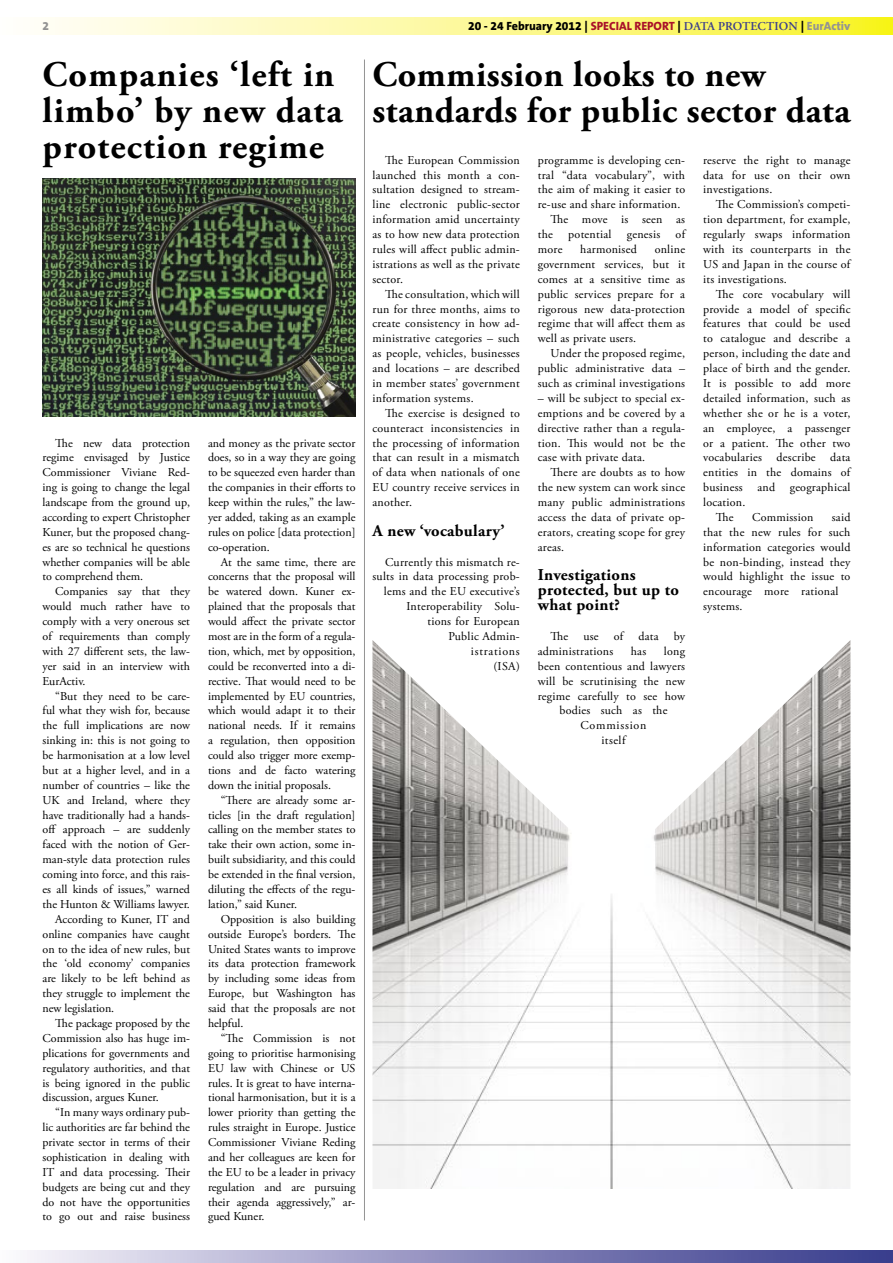
<style>
.page{position:relative;width:893px;height:1263px;background:#fff}
.page>*{position:absolute;margin:0;border:0;box-sizing:border-box;transform-origin:0 0}
.titre_-_1{font:700 36px/36px "Adobe Garamond Pro";letter-spacing:.015em;color:#000}
.titre_-_1-2{font:700 36px/36px "Adobe Garamond Pro";letter-spacing:.035em;color:#000}
.titre_-_2{font:700 16.5px/14.9px "Adobe Garamond Pro";letter-spacing:.02em;color:#000}
.txt_-_courant{font:12px/14.9px "Adobe Garamond Pro";letter-spacing:.02em;color:#000;text-align:justify}
.txt_-_courant-2{font:800 12px "The Sans B8";color:#000}
.txt_-_courant-3{font:12px "Adobe Garamond Pro";letter-spacing:.065em;color:#000}
.txt_-_courant-4{font:800 12px "The Sans B8";color:#939393}
.s1{color:#a9122a}
.s2{font-family:"Adobe Garamond Pro";font-weight:600;color:#3a3d8c}
.s3{color:#939393}
</style>
<div class="page">
<svg style="left:45px;top:18px;width:847px;height:17px;background:#fcf895"></svg>
<svg style="left:27px;top:1250px;width:865px;height:13px;background:#9191c0"></svg>
<svg style="left:892px;top:18px;width:1px;height:17px"></svg>
<svg style="left:892px;top:1250px;width:1px;height:13px"></svg>
<hr style="left:364px;top:60px;width:1px;height:1160px;background:#939393">
<img style="left:372px;top:640px;width:478px;height:548px">
<img style="left:43px;top:179px;width:312px;height:238px">
<p class="txt_-_courant-4" style="left:43px;top:20px;width:8px">2</p>
<p class="txt_-_courant-2" style="left:468px;top:20px;width:384px">20 - 24 February 2012 | <span class="s1">SPECIAL REPORT</span> | <span class="s2">DATA PROTECTION</span> | <span class="s3">EurActiv</span></p>
<p class="titre_-_1-2" style="left:43px;top:57px;width:301px">Companies ‘left in limbo’ by new data protection regime</p>
<p class="titre_-_1" style="left:372px;top:57px;width:479px">Commission looks to new standards for public sector data</p>
<p class="txt_-_courant" style="left:372px;top:153px;width:149px;text-indent:13px">The European Commission launched this month a con&shy;sultation designed to stream&shy;line electronic public-sector information amid uncertainty as to how new data protection rules will affect public admin&shy;istrations as well as the private sector.</p>
<p class="txt_-_courant" style="left:372px;top:287px;width:149px;text-indent:13px">The consultation, which will run for three months, aims to create consistency in how ad&shy;ministrative categories – such as people, vehicles, businesses and locations – are described in member states’ government information systems.</p>
<p class="txt_-_courant" style="left:372px;top:406px;width:149px;text-indent:13px">The exercise is designed to counteract inconsistencies in the processing of information that can result in a mismatch of data when nationals of one EU country receive services in another.</p>
<p class="titre_-_2" style="left:372px;top:523px;width:134px">A new ‘vocabulary’</p>
<p class="txt_-_courant" style="left:372px;top:555px;width:149px;text-align:right">Currently this mismatch re&shy;sults in data processing prob&shy;lems and the EU executive’s<br>Interoperability Solu-<br>tions for European<br>Public Admin-<br>istrations<br>(ISA)</p>
<p class="txt_-_courant" style="left:538px;top:153px;width:149px">programme is developing cen&shy;tral “data vocabulary”, with the aim of making it easier to re-use and share information.</p>
<p class="txt_-_courant" style="left:538px;top:212px;width:149px;text-indent:13px">The move is seen as the</p>
<p class="txt_-_courant" style="left:703px;top:153px;width:149px">reserve the right to manage data for use on their own investigations.</p>
<p class="txt_-_courant" style="left:703px;top:198px;width:149px;text-indent:13px">The Commission’s competi&shy;tion department, for example, regularly swaps information with its counterparts in the US and Japan in the course of its investigations.</p>
<p class="txt_-_courant" style="left:703px;top:287px;width:149px;text-indent:13px">The core vocabulary will provide a model of specific features that could be used to catalogue and describe a person, including the date and place of birth and the gender.<br>It is possible to add more detailed information, such as whether she or he is a voter, an employee, a passenger or a patient. The other two vocabularies describe data entities in the domains of business and geographical location.</p>
<p class="txt_-_courant" style="left:716px;top:510px;width:19px">The</p>
<p class="txt_-_courant" style="left:752px;top:510px;width:63px">Commission</p>
<p class="txt_-_courant" style="left:568px;top:227px;width:45px">potential</p>
<p class="txt_-_courant" style="left:627px;top:227px;width:35px">genesis</p>
<p class="txt_-_courant" style="left:676px;top:227px;width:11px">of</p>
<p class="txt_-_courant" style="left:538px;top:242px;width:149px;text-indent:117px">online government services, but it comes at a sensitive time as public services prepare for a rigorous new data-protection regime that will affect them as well as private users.</p>
<p class="txt_-_courant" style="left:538px;top:346px;width:149px;text-indent:13px">Under the proposed regime, public administrative data – such as criminal investigations</p>
<p class="txt_-_courant" style="left:538px;top:391px;width:149px">– will be subject to special ex&shy;emptions and be covered by a directive rather than a regula&shy;tion. This would not be the case with private data.</p>
<p class="txt_-_courant" style="left:538px;top:465px;width:149px;text-indent:13px">There are doubts as to how the new system can work since many public administrations access the data of private op&shy;erators, creating scope for grey areas.</p>
<p class="titre_-_2" style="left:538px;top:568px;width:143px">Investigations protected, but up to what point?</p>
<p class="txt_-_courant" style="left:551px;top:629px;width:19px">The</p>
<p class="txt_-_courant" style="left:583px;top:629px;width:17px">use</p>
<p class="txt_-_courant" style="left:614px;top:629px;width:11px">of</p>
<p class="txt_-_courant" style="left:638px;top:629px;width:22px">data</p>
<p class="txt_-_courant" style="left:674px;top:629px;width:13px">by</p>
<p class="txt_-_courant" style="left:538px;top:644px;width:77px">administrations</p>
<p class="txt_-_courant" style="left:631px;top:644px;width:17px">has</p>
<p class="txt_-_courant" style="left:664px;top:644px;width:23px">long</p>
<p class="txt_-_courant" style="left:538px;top:659px;width:149px">been contentious and lawyers</p>
<p class="txt_-_courant" style="left:538px;top:674px;width:149px">will be scrutinising the new</p>
<p class="txt_-_courant" style="left:538px;top:689px;width:149px">regime carefully to see how</p>
<p class="txt_-_courant" style="left:559px;top:704px;width:109px">bodies such as the</p>
<p class="txt_-_courant-3" style="left:580px;top:718px;width:68px">Commission</p>
<p class="txt_-_courant" style="left:601px;top:733px;width:25px">itself</p>
<p class="txt_-_courant" style="left:538px;top:242px;width:26px">more</p>
<p class="txt_-_courant" style="left:580px;top:242px;width:58px">harmonised</p>
<p class="txt_-_courant" style="left:43px;top:436px;width:149px;text-indent:13px">The new data protection regime envisaged by Justice Commissioner Viviane Red&shy;ing is going to change the legal landscape from the ground up, according to expert Christopher Kuner, but the proposed chang&shy;es are so technical he questions whether companies will be able to comprehend them.</p>
<p class="txt_-_courant" style="left:43px;top:584px;width:149px;text-indent:13px">Companies say that they would much rather have to comply with a very onerous set of requirements than comply with 27 different sets, the law&shy;yer said in an interview with EurActiv.</p>
<p class="txt_-_courant" style="left:43px;top:689px;width:149px;text-indent:13px">“But they need to be care&shy;ful what they wish for, because the full implications are now sinking in: this is not going to be harmonisation at a low level but at a higher level, and in a number of countries – like the UK and Ireland, where they have traditionally had a hands&shy;off approach – are suddenly faced with the notion of Ger&shy;man-style data protection rules coming into force, and this rais&shy;es all kinds of issues,” warned the Hunton &amp; Williams lawyer.</p>
<p class="txt_-_courant" style="left:43px;top:912px;width:149px;text-indent:13px">According to Kuner, IT and online companies have caught on to the idea of new rules, but the ‘old economy’ companies are likely to be left behind as they struggle to implement the new legislation.</p>
<p class="txt_-_courant" style="left:43px;top:1016px;width:149px;text-indent:13px">The package proposed by the Commission also has huge im&shy;plications for governments and regulatory authorities, and that is being ignored in the public discussion, argues Kuner.</p>
<p class="txt_-_courant" style="left:43px;top:1105px;width:149px;text-indent:13px">“In many ways ordinary pub&shy;lic authorities are far behind the private sector in terms of their sophistication in dealing with IT and data processing. Their budgets are being cut and they do not have the opportunities to go out and raise business</p>
<p class="txt_-_courant" style="left:208px;top:436px;width:149px">and money as the private sector does, so in a way they are going to be squeezed even harder than the companies in their efforts to keep within the rules,” the law&shy;yer added, taking as an example rules on police [data protection] co-operation.</p>
<p class="txt_-_courant" style="left:208px;top:555px;width:149px;text-indent:13px">At the same time, there are concerns that the proposal will be watered down. Kuner ex&shy;plained that the proposals that would affect the private sector most are in the form of a regula&shy;tion, which, met by opposition, could be reconverted into a di&shy;rective. That would need to be implemented by EU countries, which would adapt it to their national needs. If it remains a regulation, then opposition could also trigger more exemp&shy;tions and de facto watering down the initial proposals.</p>
<p class="txt_-_courant" style="left:208px;top:793px;width:149px;text-indent:13px">“There are already some ar&shy;ticles [in the draft regulation] calling on the member states to take their own action, some in&shy;built subsidiarity, and this could be extended in the final version, diluting the effects of the regu&shy;lation,” said Kuner.</p>
<p class="txt_-_courant" style="left:208px;top:912px;width:149px;text-indent:13px">Opposition is also building outside Europe’s borders. The United States wants to improve its data protection framework by including some ideas from Europe, but Washington has said that the proposals are not helpful.</p>
<p class="txt_-_courant" style="left:208px;top:1031px;width:149px;text-indent:13px">“The Commission is not going to prioritise harmonising EU law with Chinese or US rules. It is great to have interna&shy;tional harmonisation, but it is a lower priority than getting the rules straight in Europe. Justice Commissioner Viviane Reding and her colleagues are keen for the EU to be a leader in privacy regulation and are pursuing their agenda aggressively,” ar&shy;gued Kuner.</p>
<p class="txt_-_courant" style="left:703px;top:510px;width:149px;text-align:left;text-indent:129px">said that the new rules for such information categories would be non-binding, instead they would highlight the issue to encourage more rational systems.</p>
</div>
